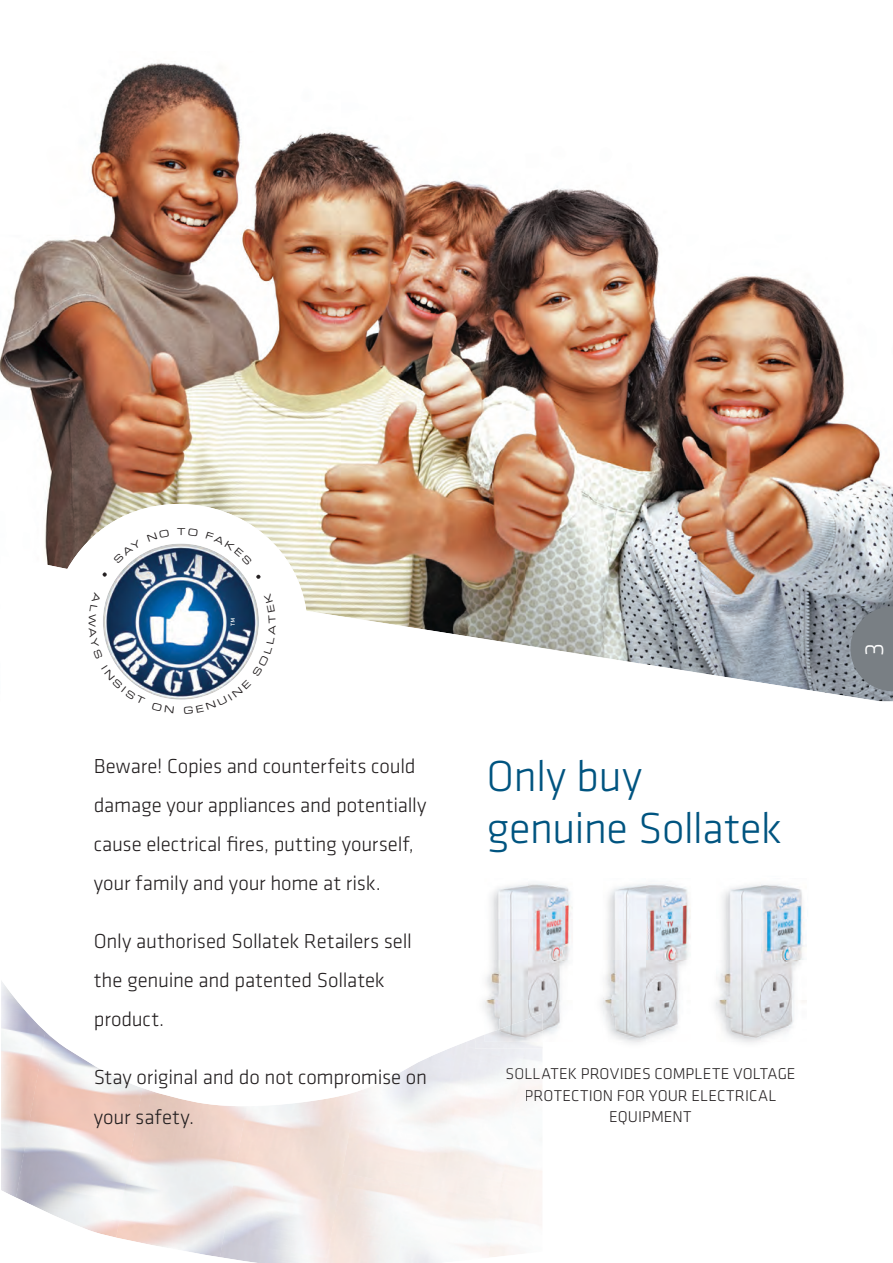
<style>
.page{position:relative;width:893px;height:1263px;background:#fff}
.page>*{position:absolute;margin:0;border:0;box-sizing:border-box;transform-origin:0 0}
.t1{font:300 45px/52.5px "Klavika";letter-spacing:-.015em;color:#005480}
.t2{font:300 27px "Klavika";color:#fff}
.t3{font:300 21px/39.2px "Klavika";letter-spacing:-.01em;color:#231f20}
.t4{font:300 18.9px "Klavika";color:#fff}
.t5{font:300 16.2px/21.6px "Klavika";letter-spacing:.005em;color:#231f20;text-align:center}
.s1{color:#2c2a2b}
.s2{color:#2b292a}
.s3{color:#2b2829}
.s4{color:#2a2728}
</style>
<div class="page">
<img style="left:0;top:62px;width:893px;height:442px">
<img style="left:45px;top:504px;width:848px;height:198px">
<img style="left:1px;top:981px;width:27px;height:215px">
<img style="left:12px;top:1014px;width:118px;height:224px">
<img style="left:116px;top:1084px;width:131px;height:175px">
<img style="left:507px;top:1068px;width:36px;height:11px">
<img style="left:526px;top:1090px;width:17px;height:11px">
<img style="left:716px;top:885px;width:45px;height:157px">
<img style="left:761px;top:884px;width:46px;height:157px">
<img style="left:603px;top:884px;width:88px;height:158px">
<img style="left:485px;top:883px;width:88px;height:118px">
<img style="left:485px;top:1001px;width:44px;height:12px">
<img style="left:529px;top:1001px;width:32px;height:34px">
<img style="left:485px;top:1013px;width:58px;height:29px">
<svg style="left:103px;top:572px;width:4px;height:4px"></svg>
<img style="left:103px;top:543px;width:156px;height:157px;border-radius:50%">
<svg style="left:256px;top:575px;width:4px;height:4px"></svg>
<svg style="left:850px;top:606px;width:43px;height:85px"></svg>
<svg style="left:113px;top:539px;width:28px;height:24px"></svg>
<svg style="left:147px;top:529px;width:22px;height:13px"></svg>
<svg style="left:177px;top:528px;width:21px;height:9px"></svg>
<svg style="left:206px;top:532px;width:46px;height:33px"></svg>
<svg style="left:89px;top:592px;width:14px;height:67px"></svg>
<svg style="left:101px;top:665px;width:44px;height:37px"></svg>
<svg style="left:184px;top:593px;width:92px;height:109px"></svg>
<p class="t4" style="left:230px;top:627px;width:11px;rotate:-90deg">™</p>
<p class="t3" style="left:94px;top:748px;width:334px">Beware! Copies and counterfeits could damage your appliances and potentially cause electrical fires, putting yourself, your family and your home at risk.</p>
<p class="t3" style="left:94px;top:923px;width:320px">Only authorised Sollatek Retailers sell the genuine and patented Sollatek product.</p>
<p class="t3" style="left:94px;top:1059px;width:335px">Stay original and do not compromise on your safety.</p>
<h1 class="t1" style="left:486px;top:753px;width:297px">Only buy genuine Sollatek</h1>
<p class="t5" style="left:505px;top:1064px;width:292px"><span class="s1">SO</span><span class="s2">LL</span><span class="s3">A</span>TEK PROVIDES COMPLETE VOLTAGE<br><span class="s4">PR</span>OTECTION FOR YOUR ELECTRICAL<br>EQUIPMENT</p>
<p class="t2" style="left:864px;top:656px;width:15px;rotate:-90deg">3</p>
</div>
